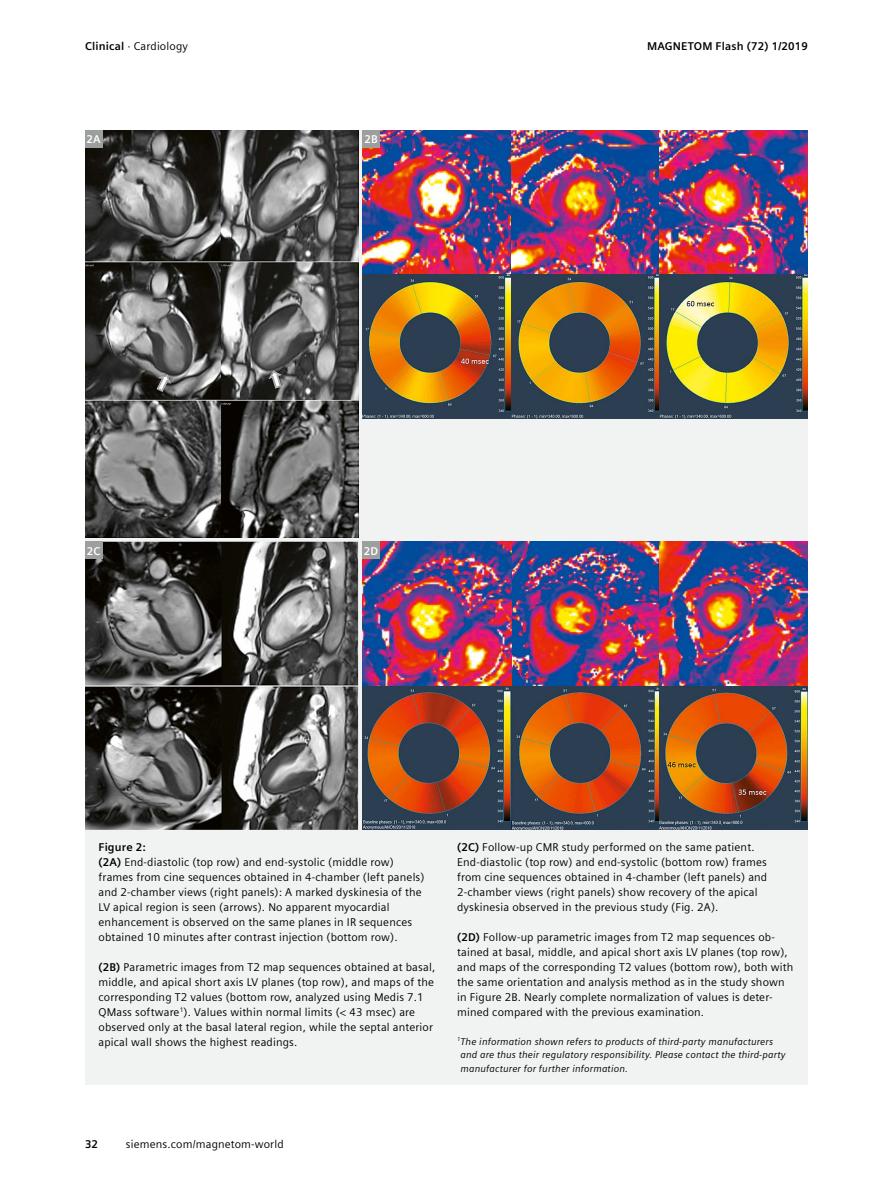
<style>
.page{position:relative;width:893px;height:1191px;background:#fff}
.page>*{position:absolute;margin:0;border:0;box-sizing:border-box;transform-origin:0 0}
.t1{font:11.25px/15px "Siemens Sans";letter-spacing:.015em;color:#000}
.t2{font:700 11.25px "Siemens Sans";letter-spacing:.015em;color:#000}
.t3{font:700 11.25px "Siemens Sans";letter-spacing:.015em;color:#fff}
.t4{font:italic 9.75px/13.5px "Siemens Sans";letter-spacing:.015em;color:#000}
.s1{font-weight:700}
</style>
<div class="page">
<div style="left:85px;top:130px;width:723px;height:954px;background:#f1f2f2"></div>
<img style="left:85px;top:130px;width:273px;height:407px">
<div style="left:85px;top:130px;width:17px;height:17px;background:#9d9e9e"></div>
<img style="left:85px;top:542px;width:273px;height:288px">
<div style="left:85px;top:542px;width:17px;height:17px;background:#9d9e9e"></div>
<img style="left:363px;top:130px;width:445px;height:288px">
<div style="left:363px;top:130px;width:17px;height:17px;background:#9d9e9e"></div>
<img style="left:363px;top:542px;width:445px;height:288px">
<img style="left:363px;top:819px;width:90px;height:11px">
<img style="left:511px;top:819px;width:113px;height:11px">
<img style="left:659px;top:820px;width:114px;height:10px">
<div style="left:363px;top:542px;width:17px;height:17px;background:#9d9e9e"></div>
<p class="t1" style="left:85px;top:39px;width:104px"><span class="s1">Clinical</span> · Cardiology</p>
<p class="t2" style="left:647px;top:40px;width:162px">MAGNETOM Flash (72) 1/2019</p>
<p class="t3" style="left:86px;top:133px;width:16px">2A</p>
<p class="t3" style="left:364px;top:133px;width:15px">2B</p>
<p class="t3" style="left:87px;top:544px;width:15px">2C</p>
<p class="t3" style="left:364px;top:544px;width:16px">2D</p>
<p class="t1" style="left:99px;top:839px;width:328px"><span class="s1">Figure 2:<br>(2A)</span> End-diastolic (top row) and end-systolic (middle row) frames from cine sequences obtained in 4-chamber (left panels) and 2-chamber views (right panels): A marked dyskinesia of the LV apical region is seen (arrows). No apparent myocardial enhancement is observed on the same planes in IR sequences obtained 10 minutes after contrast injection (bottom row).</p>
<p class="t1" style="left:99px;top:959px;width:338px"><span class="s1">(2B)</span> Parametric images from T2 map sequences obtained at basal, middle, and apical short axis LV planes (top row), and maps of the corresponding T2 values (bottom row, analyzed using Medis 7.1<br>QMass software<sup>1</sup>). Values within normal limits (&lt; 43 msec) are observed only at the basal lateral region, while the septal anterior apical wall shows the highest readings.</p>
<p class="t1" style="left:457px;top:839px;width:312px"><span class="s1">(2C)</span> Follow-up CMR study performed on the same patient.<br>End-diastolic (top row) and end-systolic (bottom row) frames from cine sequences obtained in 4-chamber (left panels) and 2-chamber views (right panels) show recovery of the apical dyskinesia observed in the previous study (Fig. 2A).</p>
<p class="t1" style="left:457px;top:929px;width:338px"><span class="s1">(2D)</span> Follow-up parametric images from T2 map sequences ob&shy;tained at basal, middle, and apical short axis LV planes (top row), and maps of the corresponding T2 values (bottom row), both with the same orientation and analysis method as in the study shown in Figure 2B. Nearly complete normalization of values is deter&shy;mined compared with the previous examination.</p>
<p class="t4" style="left:460px;top:1034px;width:327px;text-indent:-3px"><sup>1</sup>The information shown refers to products of third-party manufacturers and are thus their regulatory responsibility. Please contact the third-party manufacturer for further information.</p>
<p class="t2" style="left:85px;top:1137px;width:15px">32</p>
<p class="t1" style="left:126px;top:1136px;width:159px">siemens.com/magnetom-world</p>
</div>
